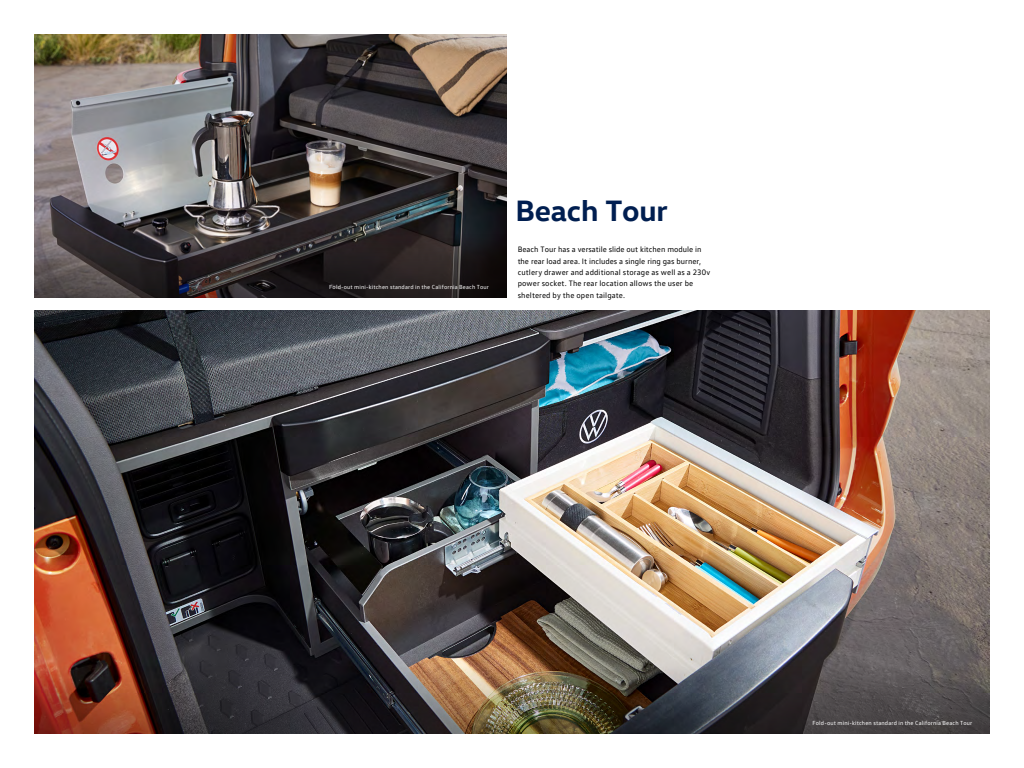
<style>
.page{position:relative;width:1024px;height:768px;background:#fff}
.page>*{position:absolute;margin:0;border:0;box-sizing:border-box;transform-origin:0 0}
.t1{font:700 30px "VW Head";letter-spacing:-.005em;color:#001e50}
.t2{font:8px/11.3px "VW Text";letter-spacing:.005em;color:#000}
.t3{font:6px "VW Text";letter-spacing:.025em;color:#fff}
</style>
<div class="page">
<img style="left:34px;top:310px;width:956px;height:355px">
<img style="left:34px;top:34px;width:472px;height:199px">
<img style="left:34px;top:665px;width:956px;height:69px">
<svg style="left:34px;top:233px;width:472px;height:65px;background:#302a2b"></svg>
<p class="t3" style="left:329px;top:283px;width:161px">Fold-out mini-kitchen standard in the California Beach Tour</p>
<h1 class="t1" style="left:515px;top:191px;width:154px">Beach Tour</h1>
<p class="t2" style="left:518px;top:244px;width:194px">Beach Tour has a versatile slide out kitchen module in the rear load area. It includes a single ring gas burner, cutlery drawer and additional storage as well as a 230v power socket. The rear location allows the user be sheltered by the open tailgate.</p>
<p class="t3" style="left:813px;top:719px;width:161px">Fold-out mini-kitchen standard in the California Beach Tour</p>
</div>
